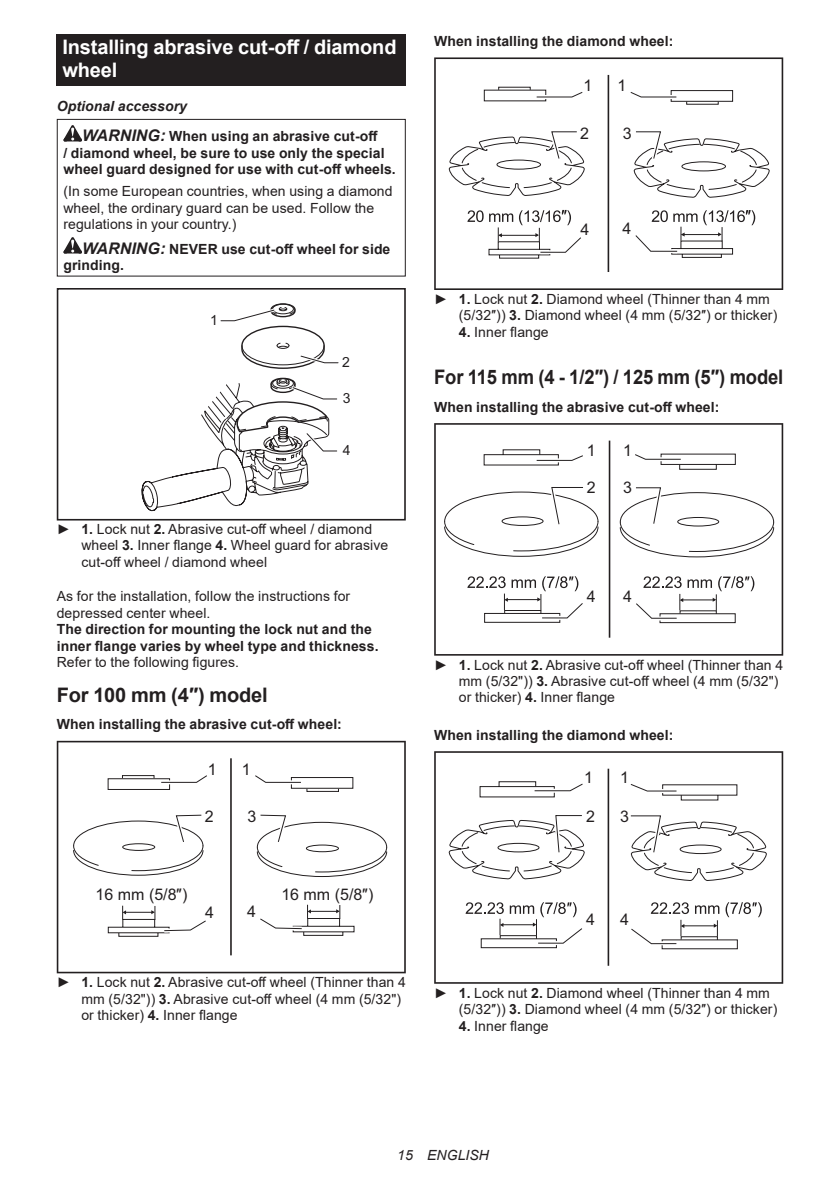
<style>
.page{position:relative;width:840px;height:1191px;background:#fff}
.page>*{position:absolute;margin:0;border:0;box-sizing:border-box;transform-origin:0 0}
.t1{font:700 20px/23.4px "Arial";letter-spacing:-.01em;color:#fff}
.t2{font:700 20px "Arial";letter-spacing:-.01em;color:#231f20;scale:.92 1}
.t3{font:700 20px "Arial";letter-spacing:-.01em;color:#231f20}
.t4{font:16px "Arial";color:#231f20}
.t5{font:14px/16.4px "Arial";letter-spacing:.005em;color:#231f20}
.t6{font:700 14px/16.4px "Arial";letter-spacing:.005em;color:#231f20}
.t7{font:italic 14px "Arial";letter-spacing:.005em;color:#231f20}
.s1{font-style:italic}
.s2{font-style:italic;font-size:16px}
.s3{font-weight:700}
</style>
<div class="page">
<div style="left:57px;top:34px;width:348px;height:52px;background:#231f20"></div>
<svg style="left:63px;top:125px;width:19px;height:16px"></svg>
<svg style="left:63px;top:237px;width:19px;height:16px"></svg>
<div style="left:57px;top:119px;width:348px;height:157px;border:1px solid #231f20"></div>
<div style="left:57px;top:288px;width:348px;height:232px;border:2px solid #231f20"></div>
<svg style="left:220px;top:303px;width:119px;height:66px"></svg>
<svg style="left:142px;top:377px;width:196px;height:134px"></svg>
<svg style="left:57px;top:741px;width:348px;height:232px"></svg>
<svg style="left:434px;top:57px;width:348px;height:233px"></svg>
<div style="left:434px;top:628px;width:74px;height:28px;background:#6d6a6b"></div>
<svg style="left:434px;top:423px;width:348px;height:232px"></svg>
<div style="left:434px;top:955px;width:74px;height:29px;background:#585556"></div>
<svg style="left:434px;top:751px;width:348px;height:232px"></svg>
<h1 class="t1" style="left:62px;top:36px;width:335px">Installing abrasive cut-off / diamond wheel</h1>
<p class="t6" style="left:82px;top:91px;width:297px;line-height:30.6px;text-indent:-25px"><span class="s1">Optional accessory<br></span><span class="s2">WARNING:</span> When using an abrasive cut-off</p>
<p class="t6" style="left:63px;top:145px;width:334px">/ diamond wheel, be sure to use only the special wheel guard designed for use with cut-off wheels.</p>
<p class="t5" style="left:63px;top:183px;width:330px">(In some European countries, when using a diamond wheel, the ordinary guard can be used. Follow the regulations in your country.)</p>
<p class="t6" style="left:63px;top:240px;width:328px;text-indent:19px"><span class="s2">WARNING:</span> NEVER use cut-off wheel for side grinding.</p>
<p class="t5" style="left:210px;top:312px;width:9px">1</p>
<p class="t5" style="left:342px;top:354px;width:9px">2</p>
<p class="t5" style="left:342px;top:390px;width:9px">3</p>
<p class="t5" style="left:342px;top:442px;width:9px">4</p>
<p class="t5" style="left:81px;top:521px;width:308px;text-indent:-25px">► <span class="s3">1.</span> Lock nut <span class="s3">2.</span> Abrasive cut-off wheel / diamond wheel <span class="s3">3.</span> Inner flange <span class="s3">4.</span> Wheel guard for abrasive cut-off wheel / diamond wheel</p>
<p class="t5" style="left:57px;top:588px;width:295px">As for the installation, follow the instructions for depressed center wheel.</p>
<p class="t6" style="left:57px;top:621px;width:323px">The direction for mounting the lock nut and the inner flange varies by wheel type and thickness.</p>
<p class="t5" style="left:57px;top:653px;width:184px">Refer to the following figures.</p>
<h1 class="t3" style="left:57px;top:680px;width:212px">For 100 mm (4″) model</h1>
<p class="t6" style="left:57px;top:716px;width:286px">When installing the abrasive cut-off wheel:</p>
<p class="t4" style="left:208px;top:758px;width:10px">1</p>
<p class="t4" style="left:242px;top:758px;width:10px">1</p>
<p class="t4" style="left:205px;top:806px;width:10px">2</p>
<p class="t4" style="left:247px;top:806px;width:10px">3</p>
<p class="t4" style="left:96px;top:883px;width:93px">16 mm (5/8″)</p>
<p class="t4" style="left:281px;top:883px;width:93px">16 mm (5/8″)</p>
<p class="t4" style="left:205px;top:902px;width:10px">4</p>
<p class="t4" style="left:247px;top:901px;width:10px">4</p>
<p class="t5" style="left:81px;top:974px;width:326px;text-indent:-25px">► <span class="s3">1.</span> Lock nut <span class="s3">2.</span> Abrasive cut-off wheel (Thinner than 4 mm (5/32")) <span class="s3">3.</span> Abrasive cut-off wheel (4 mm (5/32") or thicker) <span class="s3">4.</span> Inner flange</p>
<p class="t6" style="left:434px;top:33px;width:241px">When installing the diamond wheel:</p>
<p class="t4" style="left:583px;top:75px;width:10px">1</p>
<p class="t4" style="left:617px;top:75px;width:10px">1</p>
<p class="t4" style="left:580px;top:123px;width:10px">2</p>
<p class="t4" style="left:622px;top:123px;width:10px">3</p>
<p class="t4" style="left:580px;top:219px;width:10px">4</p>
<p class="t4" style="left:622px;top:218px;width:10px">4</p>
<p class="t5" style="left:458px;top:291px;width:320px;text-indent:-25px">► <span class="s3">1.</span> Lock nut <span class="s3">2.</span> Diamond wheel (Thinner than 4 mm (5/32″)) <span class="s3">3.</span> Diamond wheel (4 mm (5/32″) or thicker)</p>
<p class="t5" style="left:458px;top:323px;width:91px"><span class="s3">4.</span> Inner flange</p>
<h1 class="t2" style="left:434px;top:363px;width:381px">For 115 mm (4 - 1/2″) / 125 mm (5″) model</h1>
<p class="t6" style="left:434px;top:399px;width:286px">When installing the abrasive cut-off wheel:</p>
<p class="t4" style="left:586px;top:439px;width:10px">1</p>
<p class="t4" style="left:622px;top:439px;width:10px">1</p>
<p class="t4" style="left:586px;top:477px;width:10px">2</p>
<p class="t4" style="left:622px;top:477px;width:10px">3</p>
<p class="t4" style="left:586px;top:586px;width:10px">4</p>
<p class="t4" style="left:622px;top:586px;width:10px">4</p>
<p class="t5" style="left:458px;top:656px;width:326px;text-indent:-25px">► <span class="s3">1.</span> Lock nut <span class="s3">2.</span> Abrasive cut-off wheel (Thinner than 4 mm (5/32")) <span class="s3">3.</span> Abrasive cut-off wheel (4 mm (5/32") or thicker) <span class="s3">4.</span> Inner flange</p>
<p class="t6" style="left:434px;top:727px;width:241px">When installing the diamond wheel:</p>
<p class="t4" style="left:583px;top:767px;width:10px">1</p>
<p class="t4" style="left:620px;top:767px;width:10px">1</p>
<p class="t4" style="left:586px;top:806px;width:10px">2</p>
<p class="t4" style="left:620px;top:806px;width:10px">3</p>
<p class="t4" style="left:586px;top:909px;width:10px">4</p>
<p class="t4" style="left:620px;top:909px;width:10px">4</p>
<p class="t5" style="left:458px;top:984px;width:320px;text-indent:-25px">► <span class="s3">1.</span> Lock nut <span class="s3">2.</span> Diamond wheel (Thinner than 4 mm (5/32″)) <span class="s3">3.</span> Diamond wheel (4 mm (5/32″) or thicker)</p>
<p class="t5" style="left:458px;top:1017px;width:91px"><span class="s3">4.</span> Inner flange</p>
<p class="t7" style="left:397px;top:1146px;width:93px">15 ENGLISH</p>
</div>
